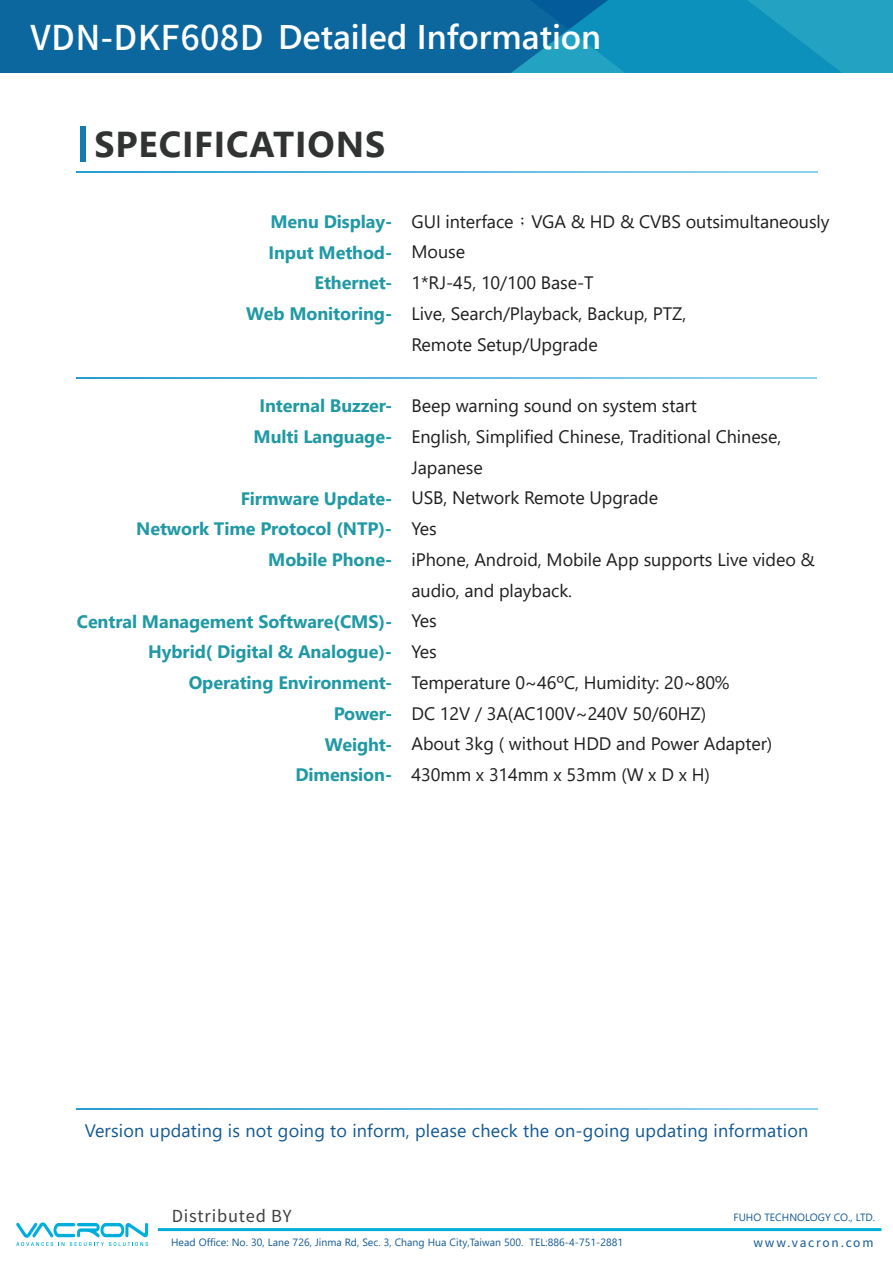
<style>
.page{position:relative;width:893px;height:1263px;background:#fff}
.page>*{position:absolute;margin:0;border:0;box-sizing:border-box;transform-origin:0 0}
.t1{font:700 36px "Segoe UI";letter-spacing:.02em;color:#313333}
.t2{font:600 34.2px "Segoe UI";color:#fff}
.t3{font:18px/30.8px "Segoe UI";letter-spacing:-.005em;color:#1e1e1e}
.t4{font:700 18px/30.8px "Segoe UI";letter-spacing:-.005em;color:#2099a5;text-align:right}
.t5{font:18px "Segoe UI";letter-spacing:.01em;color:#125993}
.t6{font:16.5px "Noto Sans CJ Ktc";letter-spacing:.05em;color:#3f3f3f}
.t7{font:12px "Noto Sans CJ Ktc";letter-spacing:.15em;color:#125993}
.t8{font:10.5px "Segoe UI";letter-spacing:.005em;color:#125993}
.s1{font-family:"Noto Sans CJ Ktc";font-weight:500}
.s2{font-family:"Adobe Ming Std";font-weight:300}
</style>
<div class="page">
<svg style="left:77px;top:171px;width:741px;height:1px"></svg>
<svg style="left:76px;top:377px;width:741px;height:1px"></svg>
<svg style="left:77px;top:1108px;width:741px;height:1px"></svg>
<svg style="left:754px;top:0;width:139px;height:73px;background:#1b9dbf"></svg>
<svg style="left:0;top:0;width:754px;height:73px;background:#0b72a4"></svg>
<div style="left:80px;top:127px;width:5px;height:35px;background:#127baf"></div>
<svg style="left:16px;top:1222px;width:132px;height:24px"></svg>
<hr style="left:158px;top:1228px;width:723px;height:3px;background:#00aedc">
<h2 class="t2" style="left:31px;top:5px;width:572px"><span class="s1">VDN-DKF608D</span> Detailed Information</h2>
<h1 class="t1" style="left:95px;top:110px;width:292px">SPECIFICATIONS</h1>
<p class="t4" style="left:246px;top:205px;width:148px">Menu Display-<br>Input Method-<br>Ethernet-<br>Web Monitoring-</p>
<p class="t4" style="left:254px;top:389px;width:140px;text-align:center">Internal Buzzer-<br>Multi Language-</p>
<p class="t4" style="left:136px;top:481px;width:258px">Firmware Update-<br>Network Time Protocol (NTP)-<br>Mobile Phone-</p>
<p class="t4" style="left:77px;top:604px;width:317px">Central Management Software(CMS)-<br>Hybrid( Digital &amp; Analogue)-<br>Operating Environment-<br>Power-<br>Weight-<br>Dimension-</p>
<p class="t3" style="left:411px;top:204px;width:420px">GUI interface<span class="s2">；</span>VGA &amp; HD &amp; CVBS outsimultaneously<br>Mouse<br>1*RJ-45, 10/100 Base-T<br>Live, Search/Playback, Backup, PTZ,<br>Remote Setup/Upgrade</p>
<p class="t3" style="left:411px;top:389px;width:405px">Beep warning sound on system start<br>English, Simplified Chinese, Traditional Chinese,<br>Japanese<br>USB, Network Remote Upgrade<br>Yes<br>iPhone, Android, Mobile App supports Live video &amp; audio, and playback.<br>Yes<br>Yes<br>Temperature 0~46ºC, Humidity: 20~80%<br>DC 12V / 3A(AC100V~240V 50/60HZ)<br>About 3kg ( without HDD and Power Adapter)<br>430mm x 314mm x 53mm (W x D x H)</p>
<p class="t5" style="left:85px;top:1113px;width:725px">Version updating is not going to inform, please check the on-going updating information</p>
<p class="t6" style="left:172px;top:1207px;width:121px">Distributed BY</p>
<p class="t8" style="left:171px;top:1232px;width:454px">Head Office: No. 30, Lane 726, Jinma Rd, Sec. 3, Chang Hua City,Taiwan 500. TEL:886-4-751-2881</p>
<p class="t8" style="left:733px;top:1207px;width:143px">FUHO TECHNOLOGY CO., LTD.</p>
<p class="t7" style="left:753px;top:1236px;width:121px">www.vacron.com</p>
</div>
